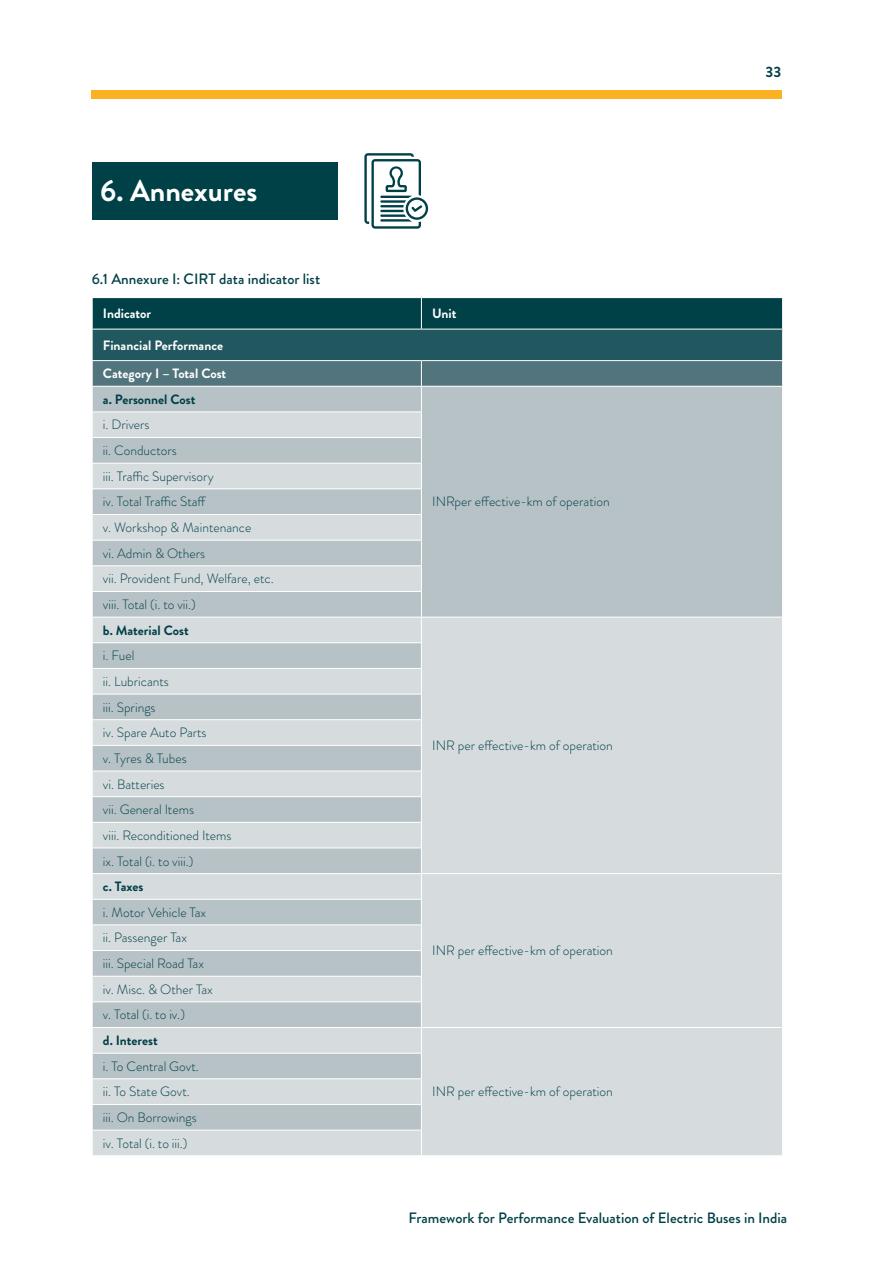
<style>
.page{position:relative;width:891px;height:1269px;background:#fff}
.page>*{position:absolute;margin:0;border:0;box-sizing:border-box;transform-origin:0 0}
.t1{font:700 30px "Brandon Grotesque";color:#fff}
.t2{font:500 15px "Brandon Grotesque";color:#004047}
.t3{font:700 15px "Brandon Grotesque";color:#004047}
.t4{font:300 13.5px/25.7px "Brandon Grotesque";color:#004047}
.t5{font:700 13.5px/28.7px "Brandon Grotesque";color:#fff}
.t6{font:700 13.5px "Brandon Grotesque";color:#004047}
</style>
<div class="page">
<div style="left:91px;top:90px;width:690px;height:9px;background:#fcb122"></div>
<div style="left:92px;top:162px;width:246px;height:58px;background:#004047"></div>
<div style="left:93px;top:298px;width:689px;height:31px;background:#004047"></div>
<div style="left:92px;top:329px;width:691px;height:32px;background:#21575f"></div>
<hr style="left:92px;top:329px;width:1px;height:31px;background:#fff">
<hr style="left:782px;top:329px;width:1px;height:31px;background:#fff">
<hr style="left:92px;top:360px;width:329px;height:1px;background:#fff">
<hr style="left:421px;top:360px;width:362px;height:1px;background:#fff">
<svg style="left:92px;top:361px;width:691px;height:794px"></svg>
<hr style="left:421px;top:298px;width:1px;height:31px;background:#fff">
<hr style="left:92px;top:329px;width:329px;height:1px;background:#fff">
<hr style="left:421px;top:329px;width:362px;height:1px;background:#fff">
<svg style="left:364px;top:153px;width:64px;height:76px"></svg>
<h1 class="t1" style="left:100px;top:170px;width:159px">6. Annexures</h1>
<p class="t2" style="left:92px;top:269px;width:230px">6.1 Annexure I: CIRT data indicator list</p>
<p class="t5" style="left:103px;top:299px;width:50px">Indicator</p>
<p class="t5" style="left:432px;top:299px;width:26px">Unit</p>
<p class="t5" style="left:103px;top:331px;width:125px">Financial Performance<br>Category I – Total Cost</p>
<p class="t6" style="left:103px;top:390px;width:94px">a. Personnel Cost</p>
<p class="t4" style="left:103px;top:412px;width:172px">i. Drivers<br>ii. Conductors<br>iii. Traffic Supervisory<br>iv. Total Traffic Staff<br>v. Workshop &amp; Maintenance<br>vi. Admin &amp; Others<br>vii. Provident Fund, Welfare, etc. viii. Total (i. to vii.)</p>
<p class="t6" style="left:103px;top:621px;width:87px">b. Material Cost</p>
<p class="t4" style="left:103px;top:643px;width:130px">i. Fuel<br>ii. Lubricants<br>iii. Springs<br>iv. Spare Auto Parts<br>v. Tyres &amp; Tubes<br>vi. Batteries<br>vii. General Items<br>viii. Reconditioned Items ix. Total (i. to viii.)</p>
<p class="t6" style="left:103px;top:877px;width:42px">c. Taxes</p>
<p class="t4" style="left:103px;top:899px;width:111px">i. Motor Vehicle Tax ii. Passenger Tax<br>iii. Special Road Tax iv. Misc. &amp; Other Tax v. Total (i. to iv.)</p>
<p class="t6" style="left:103px;top:1031px;width:56px">d. Interest</p>
<p class="t4" style="left:103px;top:1053px;width:97px">i. To Central Govt. ii. To State Govt. iii. On Borrowings iv. Total (i. to iii.)</p>
<p class="t4" style="left:432px;top:489px;width:179px">INRper effective-km of operation</p>
<p class="t4" style="left:432px;top:733px;width:182px">INR per effective-km of operation</p>
<p class="t4" style="left:432px;top:938px;width:182px">INR per effective-km of operation</p>
<p class="t4" style="left:432px;top:1079px;width:182px">INR per effective-km of operation</p>
<p class="t3" style="left:766px;top:61px;width:17px">33</p>
<p class="t2" style="left:408px;top:1208px;width:380px">Framework for Performance Evaluation of Electric Buses in India</p>
</div>
